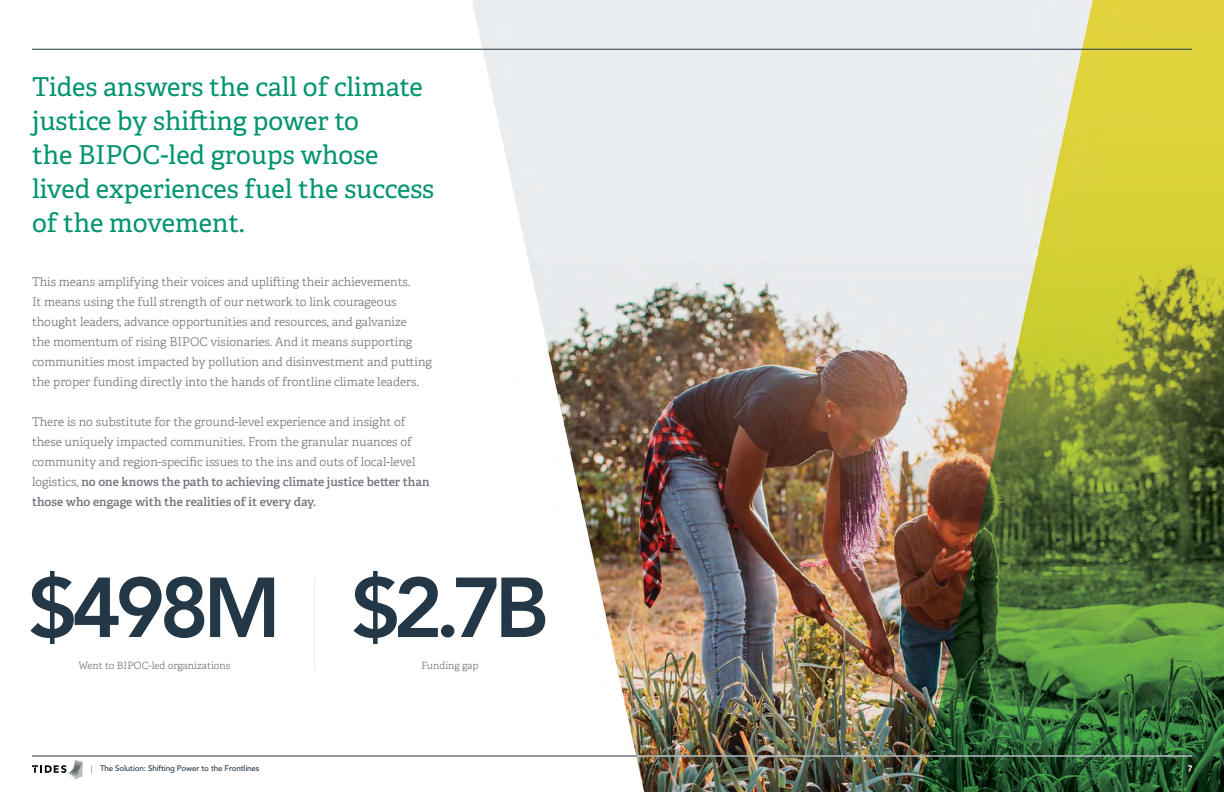
<style>
.page{position:relative;width:1224px;height:792px;background:#fff}
.page>*{position:absolute;margin:0;border:0;box-sizing:border-box;transform-origin:0 0}
.t1{font:800 84px "Avenir LT Pro";letter-spacing:-.07em;color:#243746}
.t2{font:26px/34px "Adelle";color:#00946e}
.t3{font:300 12px/20px "Adelle";color:#6f747c}
.t4{font:300 10px "Adelle";color:#6f747c}
.t5{font:500 8px "Avenir LT Pro";letter-spacing:-.015em;color:#243746}
.t6{font:500 8px "Avenir LT Pro";color:#fff}
.s1{font-weight:600}
</style>
<div class="page">
<img style="left:32px;top:0;width:1192px;height:792px">
<hr style="left:314px;top:577px;width:1px;height:94px;background:#979a9b">
<hr style="left:32px;top:756px;width:1160px;height:1px;background:#243746">
<svg style="left:32px;top:760px;width:51px;height:20px"></svg>
<hr style="left:636px;top:756px;width:556px;height:1px;background:#fff">
<hr style="left:32px;top:49px;width:1160px;height:1px;background:#243746">
<h2 class="t2" style="left:32px;top:69px;width:404px">Tides answers the call of climate justice by shifting power to<br>the BIPOC-led groups whose lived experiences fuel the success of the movement.</h2>
<p class="t3" style="left:32px;top:271px;width:402px">This means amplifying their voices and uplifting their achievements.<br>It means using the full strength of our network to link courageous thought leaders, advance opportunities and resources, and galvanize<br>the momentum of rising BIPOC visionaries. And it means supporting communities most impacted by pollution and disinvestment and putting the proper funding directly into the hands of frontline climate leaders.</p>
<p class="t3" style="left:32px;top:411px;width:399px">There is no substitute for the ground-level experience and insight of these uniquely impacted communities. From the granular nuances of community and region-specific issues to the ins and outs of local-level logistics, <span class="s1">no one knows the path to achieving climate justice better than those who engage with the realities of it every day.</span></p>
<h1 class="t1" style="left:28px;top:558px;width:255px">$498M</h1>
<p class="t4" style="left:79px;top:658px;width:153px">Went to BIPOC-led organizations</p>
<p class="t4" style="left:421px;top:658px;width:59px">Funding gap</p>
<h1 class="t1" style="left:351px;top:558px;width:200px">$2.7B</h1>
<p class="t5" style="left:100px;top:764px;width:161px">The Solution: Shifting Power to the Frontlines</p>
<p class="t6" style="left:1188px;top:764px;width:6px">7</p>
</div>
